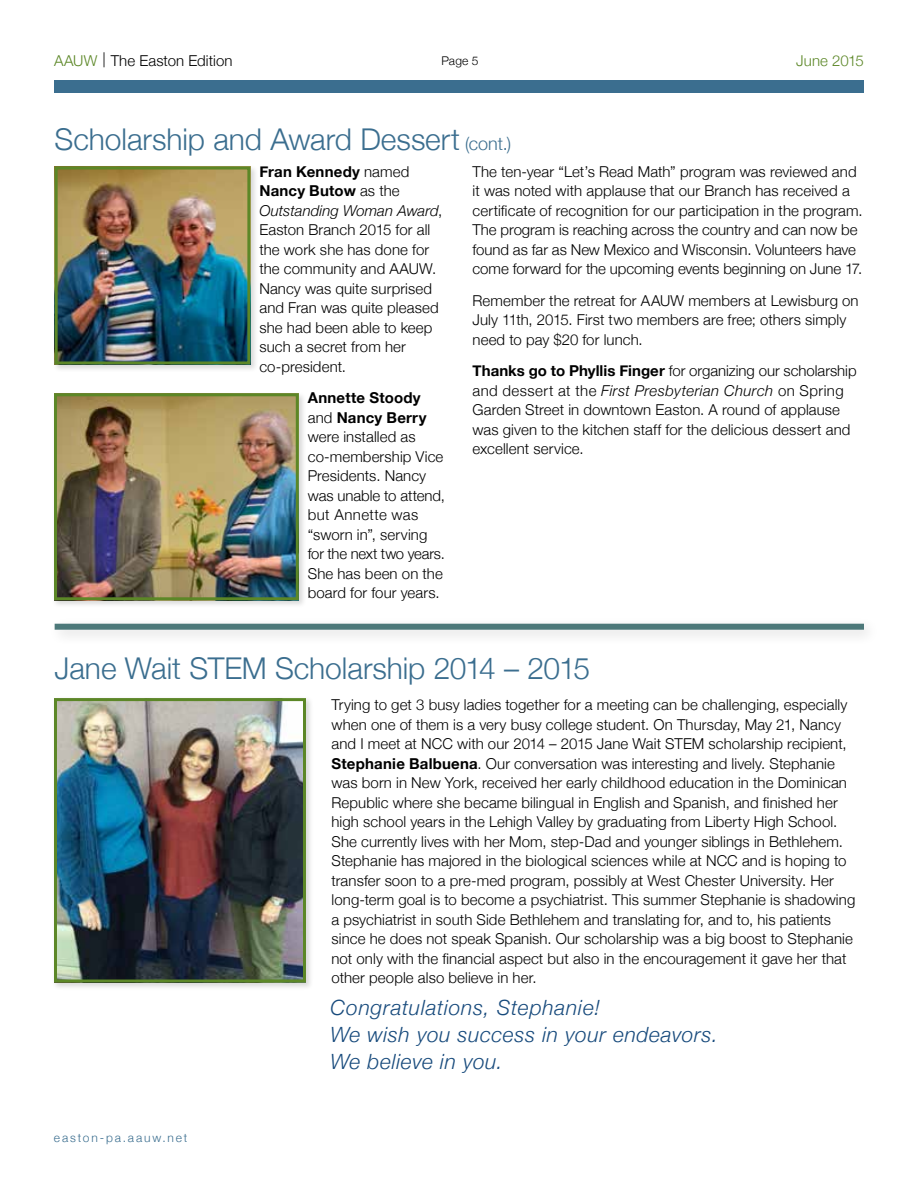
<style>
.page{position:relative;width:918px;height:1188px;background:#fff}
.page>*{position:absolute;margin:0;border:0;box-sizing:border-box;transform-origin:0 0}
.Heading{font:300 30px "Helvetica Neue";color:#3b6e8f}
.Body_Copy{font:italic 300 21px/27px "Helvetica Neue";letter-spacing:.03em;color:#174a7c}
.Body_Copy-2{font:300 15px/19.5px "Helvetica Neue";letter-spacing:.005em;color:#000}
.Heading-2{font:300 15px "Helvetica Neue";letter-spacing:.01em;color:#000}
.Heading-3{font:300 15px "Helvetica Neue";color:#5c8727}
.Heading-4{font:300 12px "Helvetica Neue";letter-spacing:.155em;color:#3b6e8f}
.Chart_Copy{font:300 12px "Helvetica Neue";color:#000}
.s1{color:#5c8727}
.s2{font-size:18px}
.s3{font-weight:700}
.s4{font-style:italic}
</style>
<div class="page">
<div style="left:54px;top:81px;width:810px;height:12px;background:#3b6e8f"></div>
<div style="left:53px;top:164px;width:205px;height:208px;background:#000;opacity:.15"></div>
<img style="left:59px;top:170px;width:187px;height:190px">
<div style="left:55px;top:166px;width:195px;height:198px;border:3px solid #5c8727"></div>
<div style="left:52px;top:391px;width:255px;height:217px;background:#000;opacity:.15"></div>
<img style="left:58px;top:397px;width:237px;height:199px">
<div style="left:54px;top:393px;width:245px;height:207px;border:3px solid #5c8727"></div>
<div style="left:48px;top:617px;width:832px;height:29px;background:#f9f9f9"></div>
<div style="left:55px;top:624px;width:809px;height:6px;background:#4d797a"></div>
<div style="left:52px;top:696px;width:262px;height:294px;background:#000;opacity:.15"></div>
<img style="left:58px;top:702px;width:244px;height:277px">
<div style="left:54px;top:698px;width:252px;height:285px;border:3px solid #5c8727"></div>
<p class="Heading-2" style="left:54px;top:51px;width:180px"><span class="s1">AAUW</span> | The Easton Edition</p>
<p class="Chart_Copy" style="left:441px;top:53px;width:39px">Page 5</p>
<p class="Heading-3" style="left:796px;top:51px;width:69px">June 2015</p>
<p class="Heading" style="left:55px;top:121px;width:458px">Scholarship and Award Dessert <span class="s2">(cont.)</span></p>
<p class="Body_Copy-2" style="left:259px;top:161px;width:184px"><span class="s3">Fran Kennedy</span> named<br><span class="s3">Nancy Butow</span> as the<br><span class="s4">Outstanding Woman Award</span>,<br>Easton Branch 2015 for all the work she has done for the community and AAUW.<br>Nancy was quite surprised and Fran was quite pleased she had been able to keep such a secret from her co-president.</p>
<p class="Body_Copy-2" style="left:308px;top:388px;width:139px"><span class="s3">Annette Stoody </span>and <span class="s3">Nancy Berry </span>were installed as co-membership Vice<br>Presidents. Nancy was unable to attend, but Annette was “sworn in”, serving for the next two years.<br>She has been on the board for four years.</p>
<p class="Body_Copy-2" style="left:472px;top:161px;width:392px">The ten-year “Let’s Read Math” program was reviewed and it was noted with applause that our Branch has received a certificate of recognition for our participation in the program.<br>The program is reaching across the country and can now be found as far as New Mexico and Wisconsin. Volunteers have come forward for the upcoming events beginning on June 17.</p>
<p class="Body_Copy-2" style="left:472px;top:290px;width:388px">Remember the retreat for AAUW members at Lewisburg on<br>July 11th, 2015. First two members are free; others simply need to pay $20 for lunch.</p>
<p class="Body_Copy-2" style="left:472px;top:361px;width:386px"><span class="s3">Thanks go to Phyllis Finger</span> for organizing our scholarship and dessert at the <span class="s4">First Presbyterian Church</span> on Spring Garden Street in downtown Easton. A round of applause was given to the kitchen staff for the delicious dessert and excellent service.</p>
<p class="Heading" style="left:55px;top:650px;width:537px">Jane Wait STEM Scholarship 2014 – 2015</p>
<p class="Body_Copy-2" style="left:332px;top:695px;width:525px">Trying to get 3 busy ladies together for a meeting can be challenging, especially when one of them is a very busy college student. On Thursday, May 21, Nancy and I meet at NCC with our 2014 – 2015 Jane Wait STEM scholarship recipient, <span class="s3">Stephanie Balbuena</span>. Our conversation was interesting and lively. Stephanie was born in New York, received her early childhood education in the Dominican Republic where she became bilingual in English and Spanish, and finished her high school years in the Lehigh Valley by graduating from Liberty High School.<br>She currently lives with her Mom, step-Dad and younger siblings in Bethlehem.<br>Stephanie has majored in the biological sciences while at NCC and is hoping to transfer soon to a pre-med program, possibly at West Chester University. Her long-term goal is to become a psychiatrist. This summer Stephanie is shadowing a psychiatrist in south Side Bethlehem and translating for, and to, his patients since he does not speak Spanish. Our scholarship was a big boost to Stephanie not only with the financial aspect but also in the encouragement it gave her that other people also believe in her.</p>
<p class="Body_Copy" style="left:331px;top:993px;width:389px">Congratulations, Stephanie!<br>We wish you success in your endeavors.<br>We believe in you.</p>
<p class="Heading-4" style="left:54px;top:1131px;width:135px">easton-pa.aauw.net</p>
</div>
